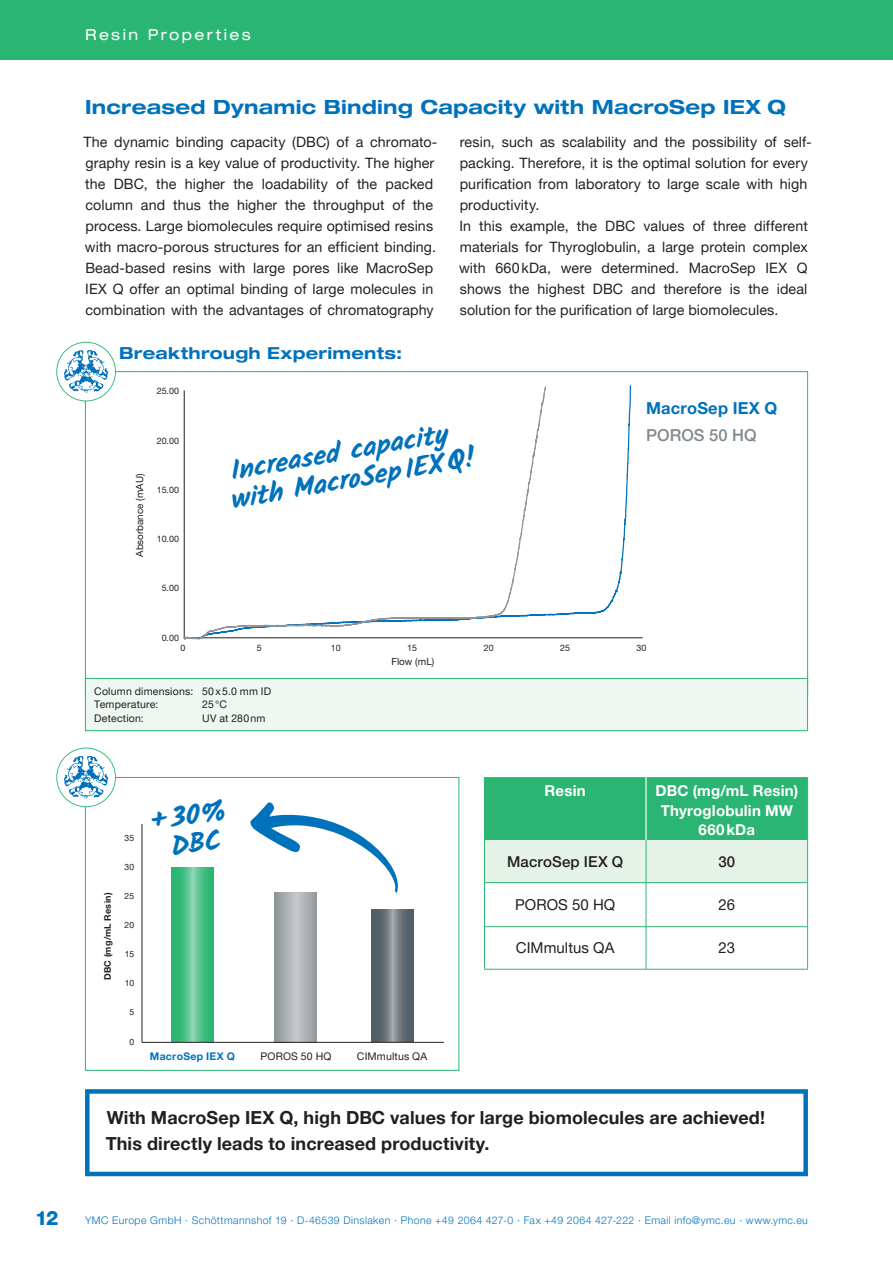
<style>
.page{position:relative;width:893px;height:1263px;background:#fff}
.page>*{position:absolute;margin:0;border:0;box-sizing:border-box;transform-origin:0 0}
.t1{font:italic 700 27px/28.5px "Kalam";color:#0072bc}
.t2{font:700 27px/28.5px "Kalam";color:#0072bc;text-align:center}
.t3{font:700 expanded 19.5px "Helvetica Neue LT Pro";letter-spacing:.01em;color:#0072bc}
.t4{font:800 19.5px "Helvetica Neue LT Pro";color:#0072bc}
.t5{font:700 18px/25.5px "Helvetica Neue LT Pro";letter-spacing:.01em;color:#231f20}
.t6{font:700 expanded 16.5px "Helvetica Neue LT Pro";letter-spacing:.015em;color:#0072bc}
.t7{font:700 16.5px "Helvetica Neue LT Pro";letter-spacing:.01em;color:#0072bc}
.t8{font:500 16.5px "Helvetica Neue LT Pro";letter-spacing:.005em;color:#81898e}
.t9{font:700 15px/19.5px "Helvetica Neue LT Pro";letter-spacing:.015em;color:#fff;text-align:center}
.t10{font:15px "Helvetica Neue LT Pro";letter-spacing:.005em;color:#231f20}
.t11{font:expanded 15px "Helvetica Neue LT Pro";letter-spacing:.16em;color:#fff}
.t12{font:500 15px "Helvetica Neue LT Pro";letter-spacing:.01em;color:#231f20}
.t13{font:14.25px/21px "Helvetica Neue LT Pro";letter-spacing:.01em;color:#231f20}
.t14{font:300 10.5px "Helvetica Neue LT Pro";letter-spacing:.04em;color:#0072bc}
.t15{font:10.5px/13.5px "Helvetica Neue LT Pro";letter-spacing:.02em;color:#231f20}
.t16{font:700 10.5px "Helvetica Neue LT Pro";letter-spacing:.03em;color:#0072bc}
.t17{font:9.9px "Helvetica Neue LT Pro";color:#231f20}
.t18{font:700 9px "Helvetica Neue LT Pro";letter-spacing:.03em;color:#231f20}
.t19{font:8.85px "Helvetica Neue LT Pro";letter-spacing:.005em;color:#231f20}
.t20{font:8.55px "Helvetica Neue LT Pro";letter-spacing:.005em;color:#231f20}
.s1{color:#fbfdfe}
</style>
<div class="page">
<div style="left:0;top:0;width:893px;height:60px;background:#2bb572"></div>
<svg style="left:485px;top:777px;width:322px;height:105px;background:#75cda1"></svg>
<svg style="left:485px;top:927px;width:322px;height:42px"></svg>
<hr style="left:484px;top:840px;width:1px;height:43px;background:#2bb572">
<hr style="left:646px;top:840px;width:1px;height:42px;background:#2bb572">
<hr style="left:807px;top:840px;width:1px;height:43px;background:#2bb572">
<hr style="left:484px;top:883px;width:1px;height:44px;background:#2bb572">
<hr style="left:646px;top:883px;width:1px;height:43px;background:#2bb572">
<hr style="left:807px;top:883px;width:1px;height:44px;background:#2bb572">
<hr style="left:484px;top:927px;width:1px;height:42px;background:#2bb572">
<hr style="left:646px;top:927px;width:1px;height:42px;background:#2bb572">
<hr style="left:807px;top:927px;width:1px;height:42px;background:#2bb572">
<hr style="left:484px;top:969px;width:162px;height:1px;background:#2bb572">
<hr style="left:646px;top:969px;width:162px;height:1px;background:#2bb572">
<hr style="left:484px;top:777px;width:1px;height:63px;background:#2bb572">
<hr style="left:807px;top:777px;width:1px;height:63px;background:#2bb572">
<hr style="left:645px;top:777px;width:2px;height:63px;background:#fff">
<hr style="left:485px;top:882px;width:161px;height:1px;background:#2bb572">
<hr style="left:646px;top:882px;width:161px;height:1px;background:#2bb572">
<hr style="left:485px;top:926px;width:161px;height:1px;background:#2bb572">
<hr style="left:646px;top:926px;width:161px;height:1px;background:#2bb572">
<div style="left:85px;top:777px;width:374px;height:294px;background:#fff;border:1px solid #2bb572"></div>
<hr style="left:184px;top:637px;width:459px;height:1px;background:#231f20">
<svg style="left:547px;top:385px;width:85px;height:254px"></svg>
<svg style="left:183px;top:386px;width:364px;height:254px"></svg>
<div style="left:85px;top:1089px;width:723px;height:87px;border:4px solid #0072bc"></div>
<div style="left:85px;top:678px;width:722px;height:53px;background:#eef7f1"></div>
<div style="left:85px;top:678px;width:723px;height:53px;border:1px solid #2bb572"></div>
<hr style="left:142px;top:824px;width:1px;height:218px;background:#231f20">
<svg style="left:171px;top:868px;width:43px;height:174px;background:#4abf86"></svg>
<svg style="left:371px;top:910px;width:42px;height:132px;background:#687278"></svg>
<svg style="left:275px;top:938px;width:42px;height:104px;background:#aaafb2"></svg>
<hr style="left:142px;top:1042px;width:302px;height:1px;background:#231f20">
<svg style="left:248px;top:777px;width:160px;height:161px"></svg>
<svg style="left:56px;top:747px;width:60px;height:60px"></svg>
<div style="left:57px;top:748px;width:58px;height:58px;background:#fff;border-radius:50%"></div>
<svg style="left:64px;top:755px;width:45px;height:44px"></svg>
<svg style="left:56px;top:342px;width:60px;height:59px"></svg>
<div style="left:57px;top:343px;width:58px;height:57px;background:#fff;border-radius:50%"></div>
<svg style="left:64px;top:350px;width:45px;height:43px"></svg>
<p class="t11" style="left:85px;top:26px;width:167px">Resin Properties</p>
<h2 class="t3" style="left:85px;top:94px;width:702px">Increased Dynamic Binding Capacity with MacroSep IEX Q</h2>
<p class="t13" style="left:83px;top:131px;width:356px">The dynamic binding capacity (DBC) of a chromato&shy;graphy resin is a key value of productivity. The higher the DBC, the higher the loadability of the packed column and thus the higher the throughput of the process. Large biomolecules require optimised resins with macro-porous structures for an efficient binding.<br>Bead-based resins with large pores like MacroSep IEX Q offer an optimal binding of large molecules in combination with the advantages of chromatography</p>
<p class="t13" style="left:459px;top:131px;width:354px">resin, such as scalability and the possibility of self&shy;packing. Therefore, it is the optimal solution for every purification from laboratory to large scale with high productivity.<br>In this example, the DBC values of three different materials for Thyroglobulin, a large protein complex with 660kDa, were determined. MacroSep IEX Q shows the highest DBC and therefore is the ideal solution for the purification of large biomolecules.</p>
<p class="t6" style="left:119px;top:342px;width:285px">Breakthrough Experiments:</p>
<p class="t19" style="left:157px;top:386px;width:24px">25.00</p>
<p class="t19" style="left:157px;top:435px;width:24px">20.00</p>
<p class="t17" style="left:133px;top:557px;width:85px;rotate:-90deg">Absorbance (mAU)</p>
<p class="t19" style="left:157px;top:484px;width:24px">15.00</p>
<p class="t19" style="left:157px;top:533px;width:24px">10.00</p>
<p class="t19" style="left:162px;top:583px;width:19px">5.00</p>
<h1 class="t1" style="left:222px;top:458px;width:250px;rotate:-10deg">Increased capacity with MacroSepIEXQ!</h1>
<p class="t7" style="left:646px;top:398px;width:133px">MacroSep IEX Q</p>
<p class="t8" style="left:646px;top:425px;width:112px">POROS 50 HQ</p>
<p class="t19" style="left:162px;top:632px;width:19px">0.00</p>
<p class="t19" style="left:181px;top:643px;width:6px">0</p>
<p class="t19" style="left:257px;top:643px;width:6px">5</p>
<p class="t19" style="left:331px;top:643px;width:11px">10</p>
<p class="t19" style="left:407px;top:643px;width:11px">15</p>
<p class="t19" style="left:484px;top:643px;width:11px">20</p>
<p class="t19" style="left:560px;top:643px;width:11px">25</p>
<p class="t19" style="left:636px;top:643px;width:11px">30</p>
<p class="t17" style="left:391px;top:656px;width:45px">Flow (mL)</p>
<p class="t15" style="left:94px;top:684px;width:178px">Column dimensions: 50x5.0 mm ID<br>Temperature:</p>
<p class="t15" style="left:202px;top:697px;width:26px">25°C</p>
<p class="t15" style="left:94px;top:711px;width:51px">Detection:</p>
<p class="t15" style="left:202px;top:711px;width:65px">UV at 280nm</p>
<p class="t18" style="left:102px;top:980px;width:89px;rotate:-90deg">DBC (mg/mL Resin)</p>
<p class="t20" style="left:124px;top:832px;width:11px">35</p>
<p class="t20" style="left:124px;top:861px;width:11px">30</p>
<p class="t20" style="left:125px;top:890px;width:11px">25</p>
<p class="t20" style="left:125px;top:920px;width:11px">20</p>
<p class="t20" style="left:125px;top:949px;width:11px">15</p>
<p class="t20" style="left:125px;top:978px;width:11px">10</p>
<p class="t20" style="left:129px;top:1007px;width:6px">5</p>
<p class="t20" style="left:129px;top:1036px;width:6px">0</p>
<h1 class="t2" style="left:147px;top:806px;width:79px;rotate:-7deg">+ 30%<br>DBC</h1>
<p class="t16" style="left:150px;top:1050px;width:87px">MacroSep IEX Q</p>
<p class="t15" style="left:260px;top:1049px;width:72px">POROS 50 HQ</p>
<p class="t15" style="left:357px;top:1049px;width:72px">CIMmultus QA</p>
<p class="t9" style="left:545px;top:781px;width:43px">Resin</p>
<p class="t9" style="left:656px;top:781px;width:144px">DBC <span class="s1">(mg/mL Resin)<br></span>Thyroglobulin MW<br>660kDa</p>
<p class="t12" style="left:507px;top:852px;width:118px">MacroSep IEX Q</p>
<p class="t12" style="left:718px;top:852px;width:18px">30</p>
<p class="t10" style="left:515px;top:895px;width:102px">POROS 50 HQ</p>
<p class="t10" style="left:718px;top:895px;width:18px">26</p>
<p class="t10" style="left:516px;top:939px;width:100px">CIMmultus QA</p>
<p class="t10" style="left:718px;top:939px;width:18px">23</p>
<p class="t5" style="left:106px;top:1105px;width:661px">With MacroSep IEX Q, high DBC values for large biomolecules are achieved!<br>This directly leads to increased productivity.</p>
<h2 class="t4" style="left:35px;top:1207px;width:25px">12</h2>
<p class="t14" style="left:85px;top:1213px;width:724px">YMC Europe GmbH · Schöttmannshof 19 · D-46539 Dinslaken · Phone +49 2064 427-0 · Fax +49 2064 427-222 · Email info@ymc.eu · www.ymc.eu</p>
</div>
